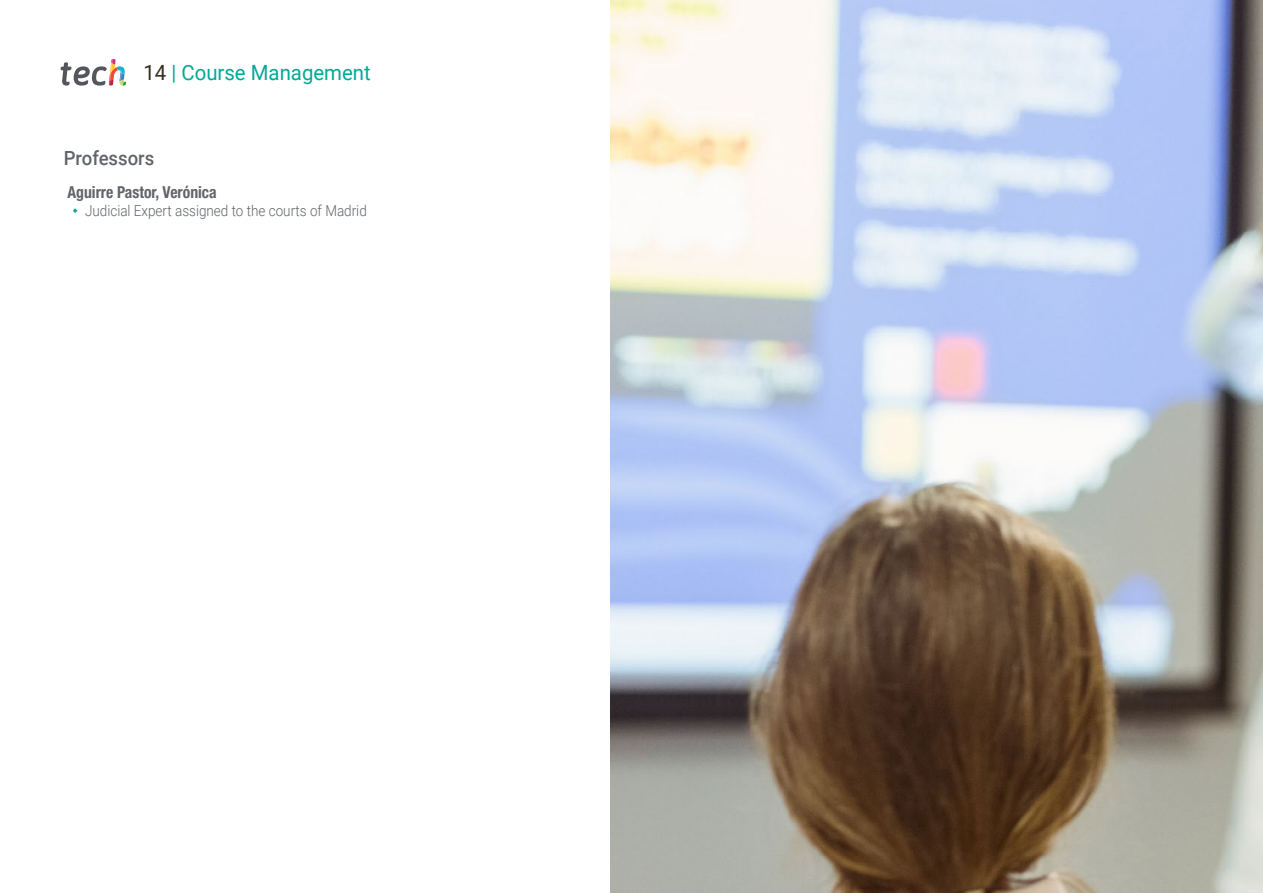
<style>
.page{position:relative;width:1263px;height:893px;background:#fff}
.page>*{position:absolute;margin:0;border:0;box-sizing:border-box;transform-origin:0 0}
.t1{font:21px "Roboto";color:#00a996}
.t2{font:500 19.5px "Roboto";color:#61646a;scale:.95 1}
.t3{font:700 condensed 16.5px "Helvetica Neue LT Std";color:#61646a;scale:.95 1}
.t4{font:300 15px "Roboto";color:#61646a;scale:.9 1}
.s1{color:#312e20}
</style>
<div class="page">
<img style="left:610px;top:0;width:653px;height:893px">
<svg style="left:61px;top:59px;width:65px;height:27px"></svg>
<h1 class="t1" style="left:144px;top:57px;width:229px"><span class="s1">14</span> | Course Management</h1>
<h2 class="t2" style="left:64px;top:144px;width:97px">Professors</h2>
<p class="t3" style="left:68px;top:182px;width:159px">Aguirre Pastor, Verónica</p>
<p class="t4" style="left:85px;top:200px;width:315px">Judicial Expert assigned to the courts of Madrid</p>
</div>
